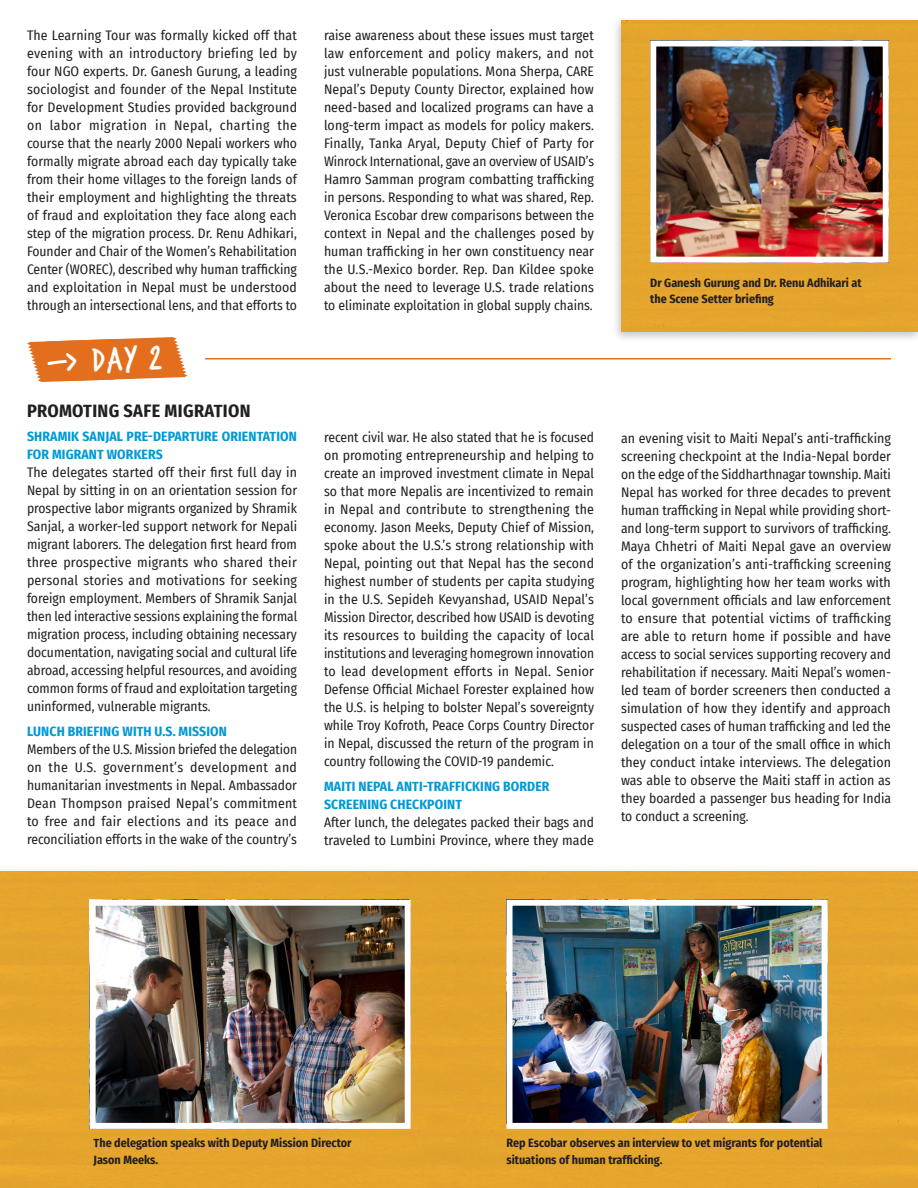
<style>
.page{position:relative;width:918px;height:1188px;background:#fff}
.page>*{position:absolute;margin:0;border:0;box-sizing:border-box;transform-origin:0 0}
.t1{font:38.25px "Verveine";color:#fff}
.t2{font:700 18px "Fira Sans Condensed";letter-spacing:.02em;color:#231f20}
.t3{font:13.5px/18px "Fira Sans Condensed";color:#231f20;text-align:justify}
.t4{font:700 13.5px/18px "Fira Sans Condensed";letter-spacing:.01em;color:#0199d6}
.t5{font:700 12px/16.5px "Fira Sans Condensed";color:#231f20}
</style>
<div class="page">
<div style="left:0;top:871px;width:918px;height:317px;background:#e4a52d"></div>
<div style="left:611px;top:16px;width:307px;height:326px;background:#231f20;opacity:.25"></div>
<div style="left:621px;top:21px;width:297px;height:311px;background:#e4a42d"></div>
<img style="left:657px;top:47px;width:225px;height:209px">
<div style="left:650px;top:40px;width:239px;height:223px;border:6px solid #fff"></div>
<svg style="left:27px;top:337px;width:160px;height:45px"></svg>
<hr style="left:205px;top:358px;width:686px;height:2px;background:#e36f1e">
<img style="left:97px;top:907px;width:307px;height:215px">
<div style="left:90px;top:900px;width:321px;height:229px;border:6px solid #fff"></div>
<img style="left:514px;top:907px;width:307px;height:215px">
<div style="left:507px;top:900px;width:321px;height:229px;border:6px solid #fff"></div>
<p class="t3" style="left:27px;top:26px;width:272px">The Learning Tour was formally kicked off that evening with an introductory briefing led by four NGO experts. Dr. Ganesh Gurung, a leading sociologist and founder of the Nepal Institute for Development Studies provided background on labor migration in Nepal, charting the course that the nearly 2000 Nepali workers who formally migrate abroad each day typically take from their home villages to the foreign lands of their employment and highlighting the threats of fraud and exploitation they face along each step of the migration process. Dr. Renu Adhikari, Founder and Chair of the Women’s Rehabilitation Center (WOREC), described why human trafficking and exploitation in Nepal must be understood through an intersectional lens, and that efforts to</p>
<h1 class="t1" style="left:47px;top:334px;width:116px;rotate:-2deg">–&gt; DAY 2</h1>
<h2 class="t2" style="left:27px;top:395px;width:225px">PROMOTING SAFE MIGRATION</h2>
<p class="t4" style="left:27px;top:427px;width:271px">SHRAMIK SANJAL PRE-DEPARTURE ORIENTATION<br>FOR MIGRANT WORKERS</p>
<p class="t3" style="left:27px;top:463px;width:272px">The delegates started off their first full day in Nepal by sitting in on an orientation session for prospective labor migrants organized by Shramik Sanjal, a worker-led support network for Nepali migrant laborers. The delegation first heard from three prospective migrants who shared their personal stories and motivations for seeking foreign employment. Members of Shramik Sanjal then led interactive sessions explaining the formal migration process, including obtaining necessary documentation, navigating social and cultural life abroad, accessing helpful resources, and avoiding common forms of fraud and exploitation targeting uninformed, vulnerable migrants.</p>
<p class="t4" style="left:27px;top:721px;width:201px">LUNCH BRIEFING WITH U.S. MISSION</p>
<p class="t3" style="left:27px;top:740px;width:272px">Members of the U.S. Mission briefed the delegation on the U.S. government’s development and humanitarian investments in Nepal. Ambassador Dean Thompson praised Nepal’s commitment to free and fair elections and its peace and reconciliation efforts in the wake of the country’s</p>
<p class="t3" style="left:324px;top:26px;width:272px">raise awareness about these issues must target law enforcement and policy makers, and not just vulnerable populations. Mona Sherpa, CARE Nepal’s Deputy County Director, explained how need-based and localized programs can have a long-term impact as models for policy makers.<br>Finally, Tanka Aryal, Deputy Chief of Party for Winrock International, gave an overview of USAID’s Hamro Samman program combatting trafficking in persons. Responding to what was shared, Rep.<br>Veronica Escobar drew comparisons between the context in Nepal and the challenges posed by human trafficking in her own constituency near the U.S.-Mexico border. Rep. Dan Kildee spoke about the need to leverage U.S. trade relations to eliminate exploitation in global supply chains.</p>
<p class="t3" style="left:324px;top:428px;width:272px">recent civil war. He also stated that he is focused on promoting entrepreneurship and helping to create an improved investment climate in Nepal so that more Nepalis are incentivized to remain in Nepal and contribute to strengthening the economy. Jason Meeks, Deputy Chief of Mission, spoke about the U.S.’s strong relationship with Nepal, pointing out that Nepal has the second highest number of students per capita studying in the U.S. Sepideh Kevyanshad, USAID Nepal’s Mission Director, described how USAID is devoting its resources to building the capacity of local institutions and leveraging homegrown innovation to lead development efforts in Nepal. Senior Defense Official Michael Forester explained how the U.S. is helping to bolster Nepal’s sovereignty while Troy Kofroth, Peace Corps Country Director in Nepal, discussed the return of the program in country following the COVID-19 pandemic.</p>
<p class="t4" style="left:324px;top:776px;width:227px">MAITI NEPAL ANTI-TRAFFICKING BORDER<br>SCREENING CHECKPOINT</p>
<p class="t3" style="left:324px;top:813px;width:272px">After lunch, the delegates packed their bags and traveled to Lumbini Province, where they made</p>
<p class="t5" style="left:650px;top:273px;width:213px">Dr Ganesh Gurung and Dr. Renu Adhikari at the Scene Setter briefing</p>
<p class="t3" style="left:621px;top:429px;width:272px">an evening visit to Maiti Nepal’s anti-trafficking screening checkpoint at the India-Nepal border on the edge of the Siddharthnagar township. Maiti Nepal has worked for three decades to prevent human trafficking in Nepal while providing short&shy;and long-term support to survivors of trafficking.<br>Maya Chhetri of Maiti Nepal gave an overview of the organization’s anti-trafficking screening program, highlighting how her team works with local government officials and law enforcement to ensure that potential victims of trafficking are able to return home if possible and have access to social services supporting recovery and rehabilitation if necessary. Maiti Nepal’s women&shy;led team of border screeners then conducted a simulation of how they identify and approach suspected cases of human trafficking and led the delegation on a tour of the small office in which they conduct intake interviews. The delegation was able to observe the Maiti staff in action as they boarded a passenger bus heading for India to conduct a screening.</p>
<p class="t5" style="left:94px;top:1134px;width:259px">The delegation speaks with Deputy Mission Director<br>Jason Meeks.</p>
<p class="t5" style="left:507px;top:1134px;width:318px">Rep Escobar observes an interview to vet migrants for potential situations of human trafficking.</p>
</div>
